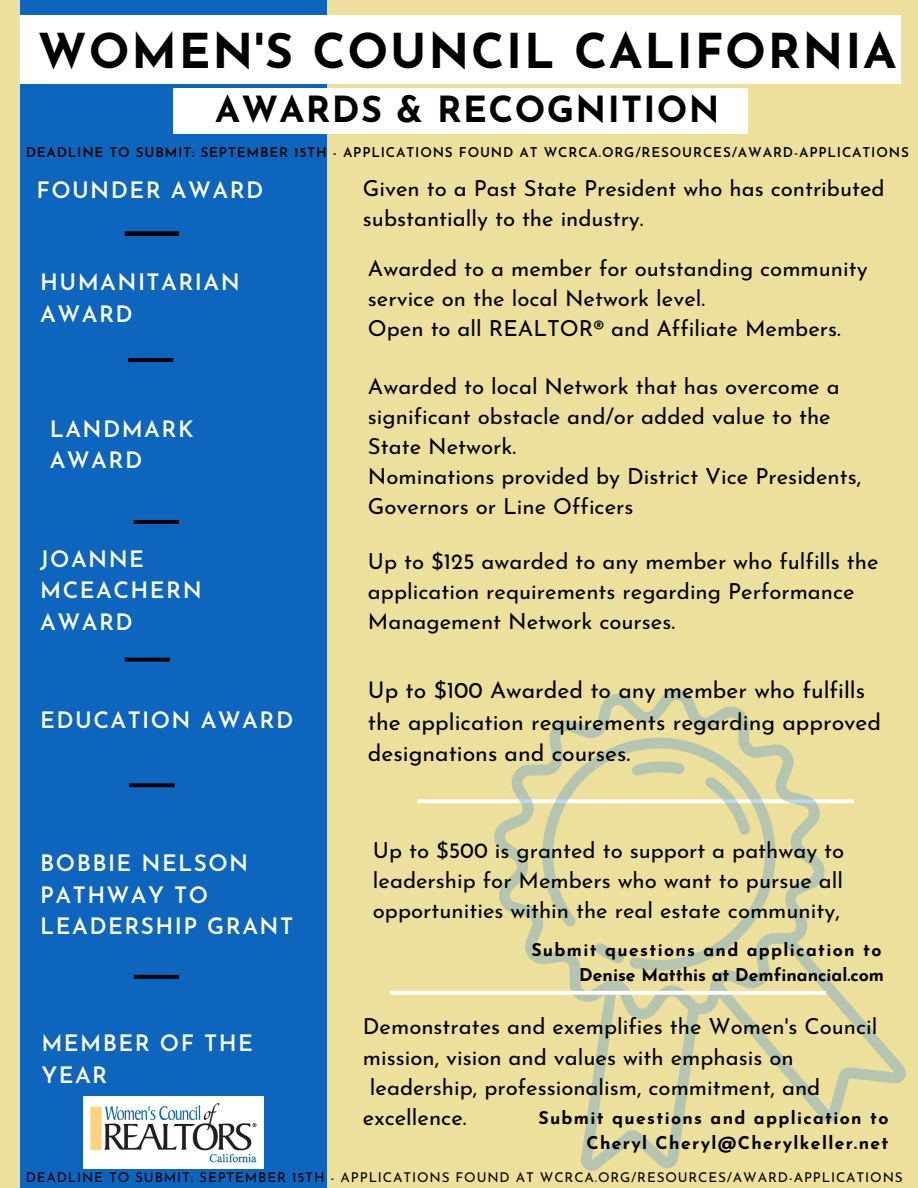
<style>
.page{position:relative;width:918px;height:1188px;background:#ede09c}
.page>*{position:absolute;margin:0;border:0;box-sizing:border-box;transform-origin:0 0}
.t1{font:700 48px "Josefin Sans";letter-spacing:.035em;color:#000}
.t2{font:700 36px "Josefin Sans";letter-spacing:.035em;color:#000}
.t3{font:22.95px/31.2px "Josefin Sans";color:#000}
.t4{font:600 22.65px "Josefin Sans";letter-spacing:.065em;color:#fff}
.t5{font:600 22.5px/31.5px "Josefin Sans";letter-spacing:.065em;color:#fff}
.t6{font:22.05px/30.2px "Josefin Sans";color:#000}
.t7{font:700 17.55px/24.5px "Josefin Sans";letter-spacing:.075em;color:#000;text-align:right}
.t8{font:700 17.55px "Josefin Sans";color:#000}
.t9{font:600 13.5px "Josefin Sans";letter-spacing:.065em;color:#000}
.t10{font:13.5px "Josefin Sans";letter-spacing:.065em;color:#000}
</style>
<div class="page">
<div style="left:20px;top:0;width:307px;height:1188px;background:#0e65bd"></div>
<svg style="left:134px;top:975px;width:45px;height:4px"></svg>
<svg style="left:134px;top:520px;width:45px;height:4px"></svg>
<svg style="left:128px;top:358px;width:45px;height:4px"></svg>
<svg style="left:125px;top:231px;width:54px;height:5px"></svg>
<div style="left:20px;top:16px;width:881px;height:68px;background:#fff"></div>
<div style="left:173px;top:88px;width:575px;height:46px;background:#fff"></div>
<svg style="left:451px;top:689px;width:374px;height:302px"></svg>
<svg style="left:508px;top:703px;width:302px;height:288px"></svg>
<svg style="left:581px;top:926px;width:56px;height:23px"></svg>
<svg style="left:527px;top:949px;width:165px;height:222px"></svg>
<svg style="left:692px;top:903px;width:214px;height:219px"></svg>
<svg style="left:418px;top:745px;width:436px;height:104px"></svg>
<img style="left:84px;top:1096px;width:180px;height:72px">
<svg style="left:390px;top:991px;width:436px;height:4px;background:#fcfcf9"></svg>
<svg style="left:125px;top:658px;width:45px;height:4px"></svg>
<svg style="left:129px;top:783px;width:46px;height:4px"></svg>
<p class="t1" style="left:38px;top:32px;width:860px">WOMEN'S COUNCIL CALIFORNIA</p>
<p class="t2" style="left:215px;top:95px;width:506px">AWARDS &amp; RECOGNITION</p>
<p class="t9" style="left:26px;top:147px;width:885px">DEADLINE TO SUBMIT: SEPTEMBER 15TH - APPLICATIONS FOUND AT WCRCA.ORG/RESOURCES/AWARD-APPLICATIONS</p>
<p class="t4" style="left:37px;top:181px;width:228px">FOUNDER AWARD</p>
<p class="t5" style="left:40px;top:269px;width:201px">HUMANITARIAN<br>AWARD</p>
<p class="t5" style="left:50px;top:415px;width:145px">LANDMARK<br>AWARD</p>
<p class="t5" style="left:40px;top:545px;width:163px">JOANNE<br>MCEACHERN</p>
<p class="t5" style="left:40px;top:608px;width:94px">AWARD</p>
<p class="t5" style="left:40px;top:707px;width:254px">EDUCATION AWARD</p>
<p class="t5" style="left:40px;top:850px;width:254px">BOBBIE NELSON<br>PATHWAY TO<br>LEADERSHIP GRANT</p>
<p class="t5" style="left:41px;top:1030px;width:213px">MEMBER OF THE<br>YEAR</p>
<p class="t6" style="left:363px;top:175px;width:523px">Given to a Past State President who has contributed substantially to the industry.</p>
<p class="t6" style="left:368px;top:255px;width:501px">Awarded to a member for outstanding community service on the local Network level.</p>
<p class="t6" style="left:368px;top:315px;width:474px">Open to all REALTOR® and Affiliate Members.</p>
<p class="t6" style="left:368px;top:373px;width:473px">Awarded to local Network that has overcome a significant obstacle and/or added value to the<br>State Network.</p>
<p class="t6" style="left:368px;top:463px;width:495px">Nominations provided by District Vice Presidents,<br>Governors or Line Officers</p>
<p class="t6" style="left:368px;top:548px;width:512px">Up to $125 awarded to any member who fulfills the application requirements regarding Performance<br>Management Network courses.</p>
<p class="t3" style="left:368px;top:677px;width:515px">Up to $100 Awarded to any member who fulfills the application requirements regarding approved designations and courses.</p>
<p class="t6" style="left:373px;top:837px;width:473px;text-align:justify">Up to $500 is granted to support a pathway to leadership for Members who want to pursue all opportunities within the real estate community,</p>
<p class="t7" style="left:531px;top:940px;width:352px">Submit questions and application to</p>
<p class="t8" style="left:579px;top:967px;width:306px">Denise Matthis at Demfinancial.com</p>
<p class="t6" style="left:363px;top:1014px;width:516px">Demonstrates and exemplifies the Women's Council mission, vision and values with emphasis on</p>
<p class="t6" style="left:363px;top:1074px;width:459px;text-indent:7px">leadership, professionalism, commitment, and excellence.</p>
<p class="t7" style="left:538px;top:1108px;width:352px">Submit questions and application to<br>Cheryl Cheryl@Cherylkeller.net</p>
<p class="t10" style="left:26px;top:1172px;width:878px">DEADLINE TO SUBMIT: SEPTEMBER 15TH - APPLICATIONS FOUND AT WCRCA.ORG/RESOURCES/AWARD-APPLICATIONS</p>
</div>
